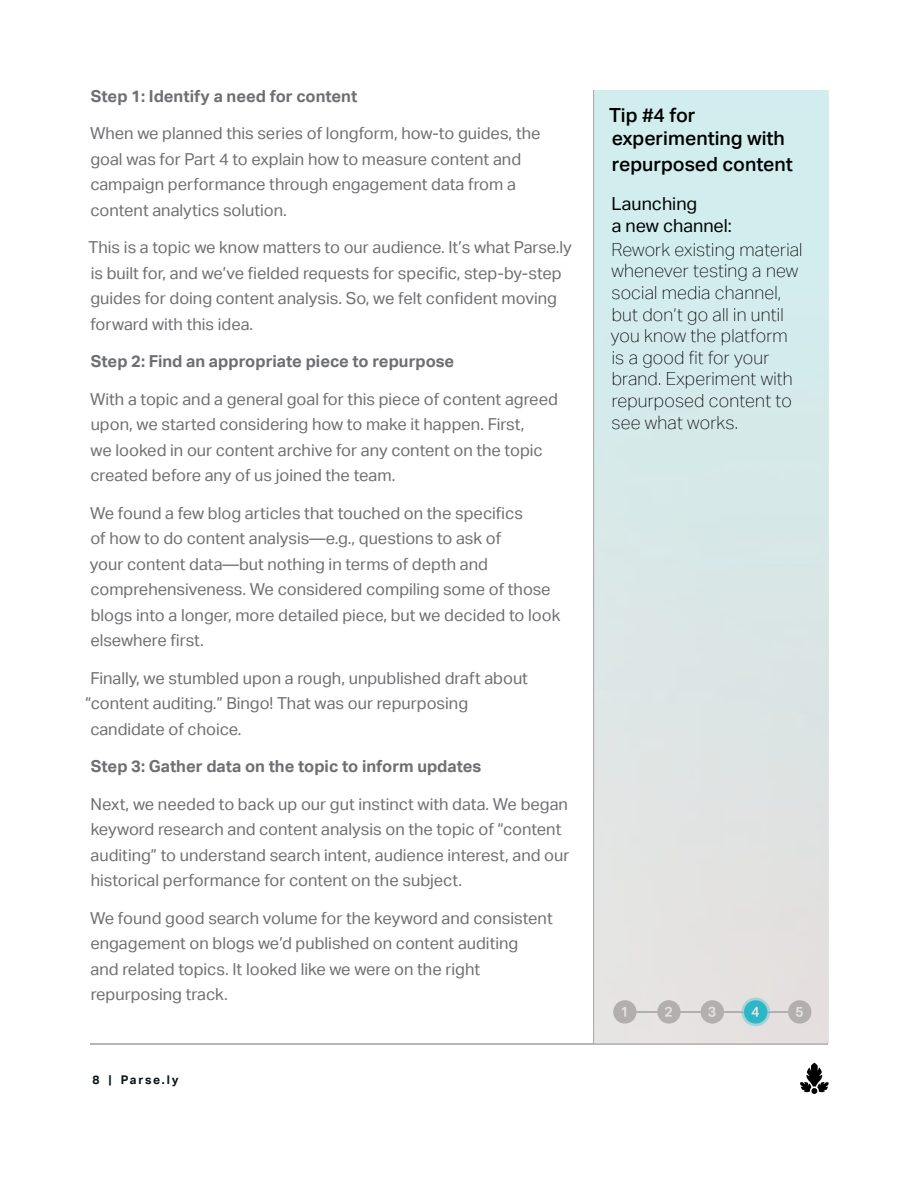
<style>
.page{position:relative;width:918px;height:1188px;background:#fff}
.page>*{position:absolute;margin:0;border:0;box-sizing:border-box;transform-origin:0 0}
.t1{font:500 19.5px/23.4px "Aktiv Grotesk";color:#000}
.t2{font:100 18px/21.6px "Aktiv Grotesk";letter-spacing:.01em;color:#000}
.t3{font:18px/21.6px "Aktiv Grotesk";color:#000}
.t4{font:16.5px/25.5px "Aktiv Grotesk";color:#6e6f72}
.t5{font:700 16.5px "Aktiv Grotesk";color:#6e6f72}
.t6{font:700 12px "Aktiv Grotesk";letter-spacing:.14em;color:#051319}
</style>
<div class="page">
<svg style="left:800px;top:1063px;width:29px;height:31px"></svg>
<hr style="left:593px;top:90px;width:1px;height:954px;background:#a0a0a0">
<hr style="left:632px;top:1012px;width:159px;height:1px;background:#b3afae">
<div style="left:613px;top:1000px;width:24px;height:24px;background:#b3afae;border-radius:50%"></div>
<svg style="left:621px;top:1007px;width:5px;height:10px"></svg>
<div style="left:657px;top:1000px;width:24px;height:24px;background:#b3afae;border-radius:50%"></div>
<svg style="left:665px;top:1007px;width:7px;height:10px"></svg>
<div style="left:788px;top:1000px;width:23px;height:24px;background:#b3afae;border-radius:50%"></div>
<svg style="left:796px;top:1007px;width:7px;height:10px"></svg>
<div style="left:701px;top:1000px;width:23px;height:24px;background:#b3afae;border-radius:50%"></div>
<svg style="left:708px;top:1007px;width:7px;height:10px"></svg>
<svg style="left:741px;top:998px;width:29px;height:28px"></svg>
<hr style="left:90px;top:1044px;width:738px;height:1px;background:#a0a0a0">
<p class="t5" style="left:91px;top:86px;width:268px">Step 1: Identify a need for content</p>
<p class="t4" style="left:90px;top:121px;width:452px">When we planned this series of longform, how-to guides, the goal was for Part 4 to explain how to measure content and campaign performance through engagement data from a content analytics solution.</p>
<p class="t4" style="left:89px;top:235px;width:485px">This is a topic we know matters to our audience. It’s what Parse.ly is built for, and we’ve fielded requests for specific, step-by-step guides for doing content analysis. So, we felt confident moving forward with this idea.</p>
<p class="t5" style="left:91px;top:352px;width:365px">Step 2: Find an appropriate piece to repurpose</p>
<p class="t4" style="left:90px;top:386px;width:469px">With a topic and a general goal for this piece of content agreed upon, we started considering how to make it happen. First,<br>we looked in our content archive for any content on the topic created before any of us joined the team.</p>
<p class="t4" style="left:90px;top:500px;width:472px">We found a few blog articles that touched on the specifics<br>of how to do content analysis—e.g., questions to ask of<br>your content data—but nothing in terms of depth and comprehensiveness. We considered compiling some of those blogs into a longer, more detailed piece, but we decided to look elsewhere first.</p>
<p class="t4" style="left:90px;top:665px;width:439px">Finally, we stumbled upon a rough, unpublished draft about</p>
<p class="t4" style="left:85px;top:691px;width:384px">“content auditing.” Bingo! That was our repurposing</p>
<p class="t4" style="left:90px;top:716px;width:153px">candidate of choice.</p>
<p class="t5" style="left:91px;top:757px;width:392px">Step 3: Gather data on the topic to inform updates</p>
<p class="t4" style="left:90px;top:791px;width:481px">Next, we needed to back up our gut instinct with data. We began keyword research and content analysis on the topic of “content auditing” to understand search intent, audience interest, and our historical performance for content on the subject.</p>
<p class="t4" style="left:90px;top:905px;width:464px">We found good search volume for the keyword and consistent engagement on blogs we’d published on content auditing<br>and related topics. It looked like we were on the right repurposing track.</p>
<p class="t6" style="left:92px;top:1073px;width:87px">8 | Parse.ly</p>
<p class="t1" style="left:609px;top:103px;width:177px">Tip #4 for experimenting with</p>
<p class="t1" style="left:612px;top:152px;width:182px">repurposed content</p>
<p class="t3" style="left:612px;top:193px;width:122px">Launching<br>a new channel:</p>
<p class="t2" style="left:611px;top:239px;width:193px">Rework existing material whenever testing a new social media channel, but don’t go all in until you know the platform is a good fit for your brand. Experiment with repurposed content to see what works.</p>
</div>
